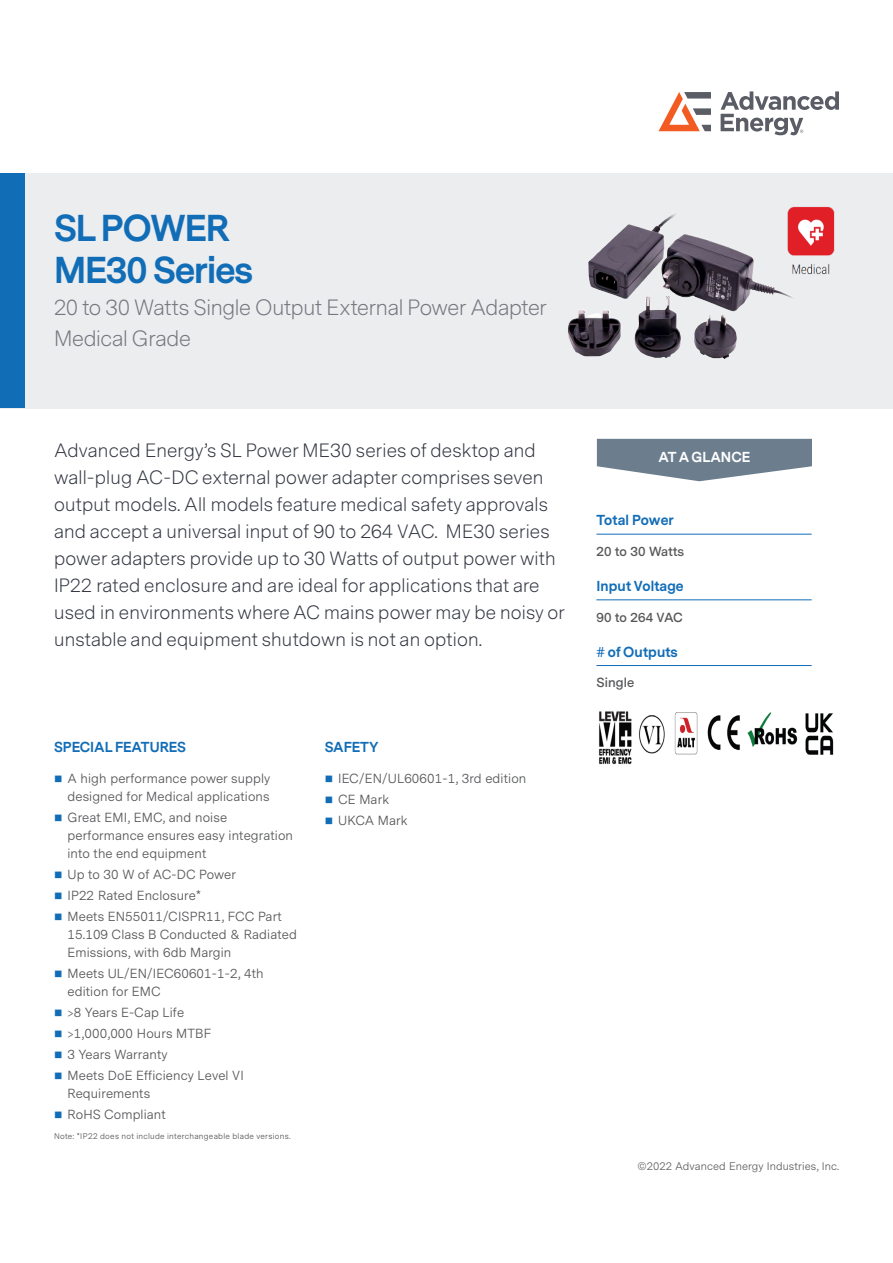
<style>
.page{position:relative;width:893px;height:1263px;background:#fff}
.page>*{position:absolute;margin:0;border:0;box-sizing:border-box;transform-origin:0 0}
.t1{font:700 34.95px "Messina Sans";letter-spacing:-.025em;color:#126db7}
.TitleSub{font:300 20.55px/31.5px "Messina Sans";letter-spacing:-.015em;color:#75767f}
.Product_Overview_bod{font:300 18px/27px "Messina Sans";letter-spacing:.01em;color:#323640}
.At_a_Glance_Subhead{font:700 13.5px "Messina Sans";letter-spacing:.01em;color:#126db7}
.Cover_Heading{font:700 13.5px "Messina Sans";color:#126db7}
.Heading_1{font:700 13.5px "Messina Sans";color:#fff}
.Bulleted{font:13.2px/18px "Messina Sans";letter-spacing:.01em;color:#57585a}
.At_A_Glance_Text_Las{font:600 13.2px "Messina Sans";letter-spacing:.01em;color:#57585a}
.t2{font:11.1px "Messina Sans";letter-spacing:.01em;color:#636366}
.Notes{font:8.25px "Messina Sans";letter-spacing:.035em;color:#57585a}
.s1{color:#126db7}
</style>
<div class="page">
<div style="left:0;top:173px;width:893px;height:235px;background:#ebedef"></div>
<div style="left:0;top:173px;width:24px;height:235px;background:#126db7"></div>
<svg style="left:597px;top:439px;width:215px;height:42px"></svg>
<hr style="left:596px;top:534px;width:216px;height:1px;background:#126db7">
<hr style="left:596px;top:600px;width:216px;height:1px;background:#126db7">
<hr style="left:596px;top:665px;width:216px;height:1px;background:#126db7">
<svg style="left:658px;top:92px;width:53px;height:39px"></svg>
<svg style="left:721px;top:91px;width:118px;height:44px"></svg>
<img style="left:588px;top:214px;width:205px;height:103px">
<img style="left:599px;top:711px;width:235px;height:54px">
<img style="left:784px;top:206px;width:51px;height:74px">
<p class="t1" style="left:54px;top:204px;width:177px">SL POWER</p>
<p class="t1" style="left:54px;top:246px;width:201px">ME30 Series</p>
<p class="TitleSub" style="left:54px;top:292px;width:494px">20 to 30 Watts Single Output External Power Adapter<br>Medical Grade</p>
<p class="Product_Overview_bod" style="left:54px;top:438px;width:483px">Advanced Energy’s SL Power ME30 series of desktop and</p>
<p class="Heading_1" style="left:658px;top:448px;width:93px">AT A GLANCE</p>
<p class="Product_Overview_bod" style="left:54px;top:465px;width:513px">wall-plug AC-DC external power adapter comprises seven output models. All models feature medical safety approvals and accept a universal input of 90 to 264 VAC. ME30 series power adapters provide up to 30 Watts of output power with IP22 rated enclosure and are ideal for applications that are used in environments where AC mains power may be noisy or unstable and equipment shutdown is not an option.</p>
<p class="At_a_Glance_Subhead" style="left:596px;top:511px;width:79px">Total Power</p>
<p class="At_A_Glance_Text_Las" style="left:596px;top:543px;width:89px">20 to 30 Watts</p>
<p class="At_a_Glance_Subhead" style="left:596px;top:576px;width:89px">Input Voltage</p>
<p class="At_A_Glance_Text_Las" style="left:596px;top:609px;width:88px">90 to 264 VAC</p>
<p class="At_a_Glance_Subhead" style="left:596px;top:642px;width:83px"># of Outputs</p>
<p class="At_A_Glance_Text_Las" style="left:596px;top:675px;width:39px">Single</p>
<p class="Cover_Heading" style="left:54px;top:738px;width:134px">SPECIAL FEATURES</p>
<p class="Bulleted" style="left:54px;top:770px;width:218px;text-align:right"><span class="s1">■</span> A high performance power supply designed for Medical applications</p>
<p class="Bulleted" style="left:68px;top:809px;width:227px;text-indent:-14px"><span class="s1">■</span> Great EMI, EMC, and noise performance ensures easy integration into the end equipment</p>
<p class="Bulleted" style="left:54px;top:866px;width:184px"><span class="s1">■</span> Up to 30 W of AC-DC Power</p>
<p class="Bulleted" style="left:54px;top:887px;width:148px"><span class="s1">■</span> IP22 Rated Enclosure*</p>
<p class="Bulleted" style="left:68px;top:908px;width:231px;text-indent:-14px"><span class="s1">■</span> Meets EN55011/CISPR11, FCC Part<br>15.109 Class B Conducted &amp; Radiated<br>Emissions, with 6db Margin</p>
<p class="Bulleted" style="left:68px;top:965px;width:198px;text-indent:-14px"><span class="s1">■</span> Meets UL/EN/IEC60601-1-2, 4th edition for EMC</p>
<p class="Bulleted" style="left:54px;top:1004px;width:132px"><span class="s1">■</span> &gt;8 Years E-Cap Life</p>
<p class="Bulleted" style="left:54px;top:1025px;width:158px"><span class="s1">■</span> &gt;1,000,000 Hours MTBF</p>
<p class="Bulleted" style="left:54px;top:1046px;width:115px"><span class="s1">■</span> 3 Years Warranty</p>
<p class="Bulleted" style="left:68px;top:1067px;width:178px;text-indent:-14px"><span class="s1">■</span> Meets DoE Efficiency Level VI<br>Requirements</p>
<p class="Bulleted" style="left:54px;top:1106px;width:113px"><span class="s1">■</span> RoHS Compliant</p>
<p class="Notes" style="left:54px;top:1132px;width:238px">Note: *IP22 does not include interchangeable blade versions.</p>
<p class="Cover_Heading" style="left:325px;top:738px;width:55px">SAFETY</p>
<p class="Bulleted" style="left:325px;top:770px;width:203px"><span class="s1">■</span> IEC/EN/UL60601-1, 3rd edition</p>
<p class="Bulleted" style="left:325px;top:791px;width:66px"><span class="s1">■</span> CE Mark</p>
<p class="Bulleted" style="left:325px;top:812px;width:85px"><span class="s1">■</span> UKCA Mark</p>
<p class="t2" style="left:637px;top:1160px;width:203px">©2022 Advanced Energy Industries, Inc.</p>
</div>
